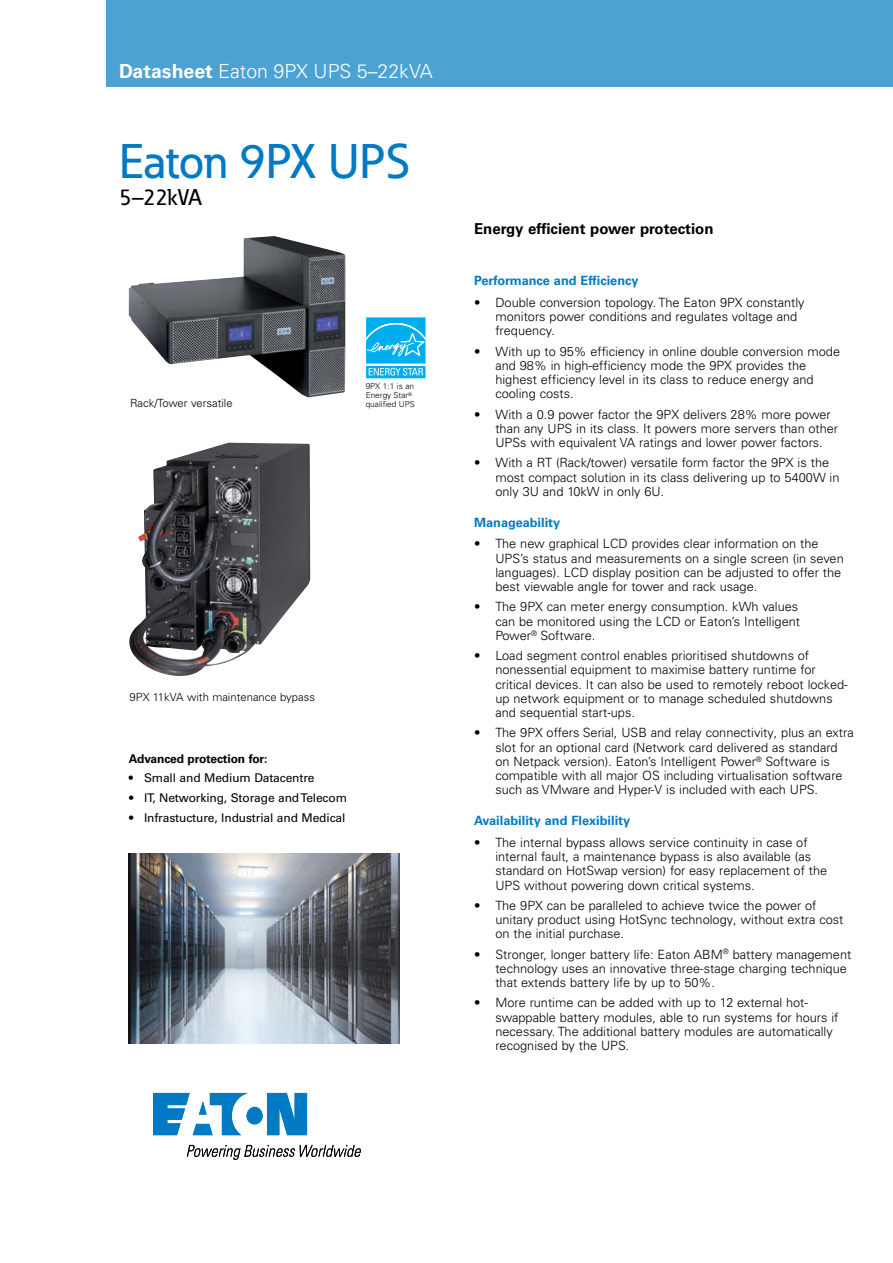
<style>
.page{position:relative;width:893px;height:1263px;background:#fff}
.page>*{position:absolute;margin:0;border:0;box-sizing:border-box;transform-origin:0 0}
.t1{font:500 48px "Eaton";letter-spacing:-.005em;color:#007ac2}
.t2{font:500 22.5px "Eaton";letter-spacing:-.01em;color:#000}
.t3{font:300 19.5px "Univers LT Pro 45";color:#fff}
.t4{font:700 15px "Univers LT Pro 65";color:#000}
.t5{font:300 12.75px/14.2px "Univers LT Pro 45";color:#000}
.t6{font:700 12.75px "Univers LT Pro 65";color:#007ac2}
.t7{font:12px "Univers LT Pro 55 Roman";letter-spacing:-.01em;color:#000}
.t8{font:700 12px "Univers LT Pro 65";letter-spacing:-.01em;color:#000}
.t9{font:300 11.25px "Univers LT Pro 45";color:#000}
.t10{font:300 8.25px/9px "Univers LT Pro 45";color:#000}
.s1{font-family:"Univers LT Pro 65";font-weight:700}
</style>
<div class="page">
<svg style="left:153px;top:1093px;width:154px;height:42px"></svg>
<svg style="left:187px;top:1145px;width:174px;height:15px"></svg>
<img style="left:129px;top:236px;width:216px;height:161px">
<svg style="left:366px;top:317px;width:60px;height:62px;background:#34bef2"></svg>
<div style="left:107px;top:0;width:786px;height:86px;background:#4da2d4"></div>
<img style="left:129px;top:443px;width:181px;height:233px">
<img style="left:129px;top:853px;width:271px;height:190px">
<h3 class="t3" style="left:119px;top:59px;width:315px"><span class="s1">Datasheet</span> Eaton 9PX UPS 5–22kVA</h3>
<h1 class="t1" style="left:119px;top:132px;width:292px">Eaton 9PX UPS</h1>
<h2 class="t2" style="left:119px;top:184px;width:84px">5–22kVA</h2>
<p class="t9" style="left:130px;top:396px;width:104px">Rack/Tower versatile</p>
<p class="t10" style="left:366px;top:382px;width:51px">9PX 1:1 is an<br>Energy Star<sup>® </sup>qualified UPS</p>
<p class="t9" style="left:130px;top:690px;width:187px">9PX 11kVA with maintenance bypass</p>
<p class="t8" style="left:129px;top:751px;width:140px">Advanced protection for:</p>
<p class="t7" style="left:129px;top:771px;width:187px">• Small and Medium Datacentre</p>
<p class="t7" style="left:129px;top:791px;width:220px">• IT, Networking, Storage andTelecom</p>
<p class="t7" style="left:129px;top:810px;width:218px">• Infrastucture, Industrial and Medical</p>
<p class="t4" style="left:474px;top:220px;width:241px">Energy efficient power protection</p>
<p class="t6" style="left:474px;top:273px;width:166px">Performance and Efficiency</p>
<p class="t5" style="left:495px;top:295px;width:311px;text-indent:-21px">• Double conversion topology. The Eaton 9PX constantly monitors power conditions and regulates voltage and frequency.</p>
<p class="t5" style="left:495px;top:344px;width:346px;text-indent:-21px">• With up to 95% efficiency in online double conversion mode and 98% in high-efficiency mode the 9PX provides the highest efficiency level in its class to reduce energy and cooling costs.</p>
<p class="t5" style="left:495px;top:407px;width:344px;text-indent:-21px">• With a 0.9 power factor the 9PX delivers 28% more power than any UPS in its class. It powers more servers than other<br>UPSs with equivalent VA ratings and lower power factors.</p>
<p class="t5" style="left:495px;top:456px;width:346px;text-indent:-21px">• With a RT (Rack/tower) versatile form factor the 9PX is the most compact solution in its class delivering up to 5400W in only 3U and 10kW in only 6U.</p>
<p class="t6" style="left:474px;top:514px;width:88px">Manageability</p>
<p class="t5" style="left:495px;top:537px;width:350px;text-indent:-21px">• The new graphical LCD provides clear information on the UPS’s status and measurements on a single screen (in seven languages). LCD display position can be adjusted to offer the best viewable angle for tower and rack usage.</p>
<p class="t5" style="left:495px;top:600px;width:306px;text-indent:-21px">• The 9PX can meter energy consumption. kWh values can be monitored using the LCD or Eaton’s Intelligent<br>Power<sup>®</sup> Software.</p>
<p class="t5" style="left:495px;top:648px;width:354px;text-indent:-21px">• Load segment control enables prioritised shutdowns of nonessential equipment to maximise battery runtime for critical devices. It can also be used to remotely reboot locked&shy;up network equipment or to manage scheduled shutdowns and sequential start-ups.</p>
<p class="t5" style="left:495px;top:726px;width:360px;text-indent:-21px">• The 9PX offers Serial, USB and relay connectivity, plus an extra slot for an optional card (Network card delivered as standard on Netpack version). Eaton’s Intelligent Power<sup>®</sup> Software is compatible with all major OS including virtualisation software such as VMware and Hyper-V is included with each UPS.</p>
<p class="t6" style="left:474px;top:813px;width:158px">Availability and Flexibility</p>
<p class="t5" style="left:495px;top:835px;width:333px;text-indent:-21px">• The internal bypass allows service continuity in case of internal fault, a maintenance bypass is also available (as standard on HotSwap version) for easy replacement of the UPS without powering down critical systems.</p>
<p class="t5" style="left:495px;top:898px;width:350px;text-indent:-21px">• The 9PX can be paralleled to achieve twice the power of unitary product using HotSync technology, without extra cost on the initial purchase.</p>
<p class="t5" style="left:495px;top:947px;width:357px;text-indent:-21px">• Stronger, longer battery life: Eaton ABM<sup>®</sup> battery management technology uses an innovative three-stage charging technique that extends battery life by up to 50%.</p>
<p class="t5" style="left:495px;top:996px;width:345px;text-indent:-21px">• More runtime can be added with up to 12 external hot&shy;swappable battery modules, able to run systems for hours if necessary. The additional battery modules are automatically recognised by the UPS.</p>
</div>
